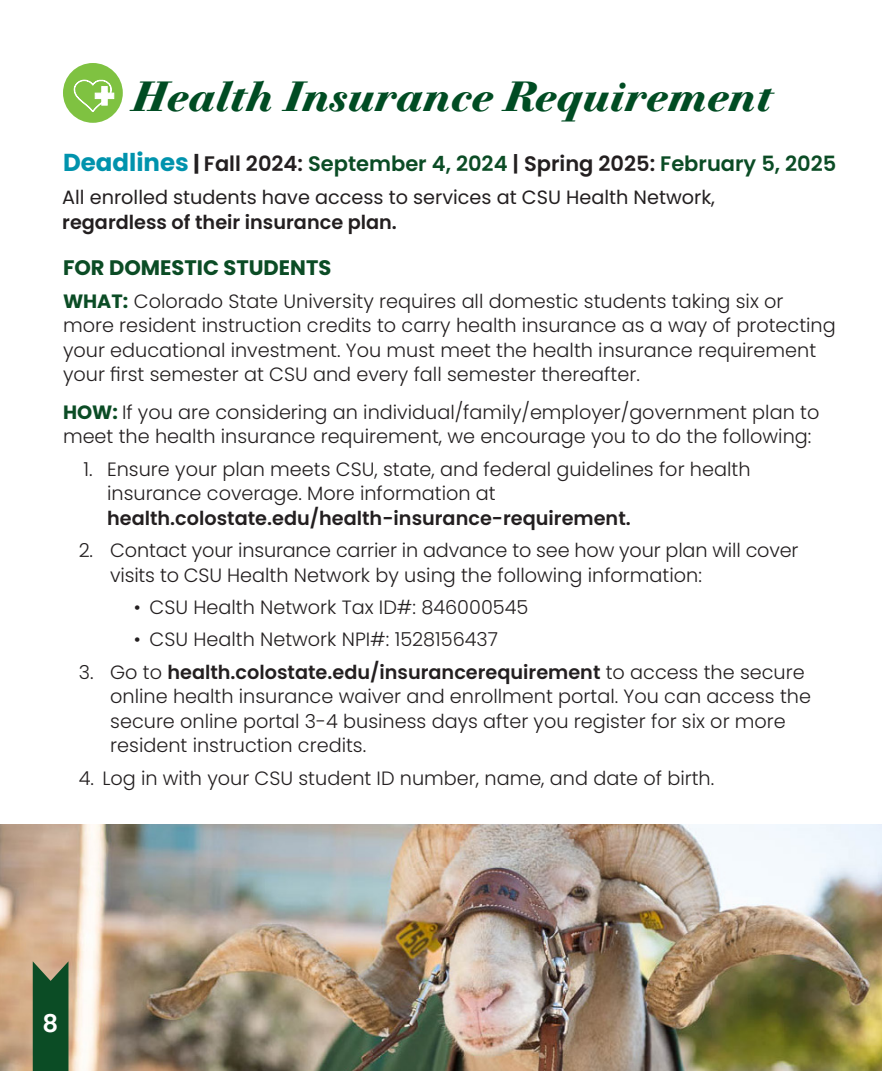
<style>
.page{position:relative;width:882px;height:1071px;background:#fff}
.page>*{position:absolute;margin:0;border:0;box-sizing:border-box;transform-origin:0 0}
.t1{font:42px "Bodoni PTVF Italic";color:#004c23}
.t2{font:600 24.5px "Poppins";color:#fff}
.deadlines{font:600 21px "Poppins";color:#0b4c25}
.t3{font:700 21px "Poppins";color:#0b4c25}
.t4{font:300 19.25px/24.5px "Poppins";color:#231f20}
.body_text__light{font:19.25px/24.5px "Poppins";color:#231f20}
.s1{font-weight:700;font-size:24.5px;color:#0093ad}
.s2{font-weight:700;color:#231f20}
.s3{color:#231f20}
.s4{font-weight:600}
.s5{font-weight:700;color:#0b4c25}
</style>
<div class="page">
<img style="left:0;top:824px;width:882px;height:247px">
<svg style="left:33px;top:961px;width:35px;height:110px"></svg>
<div style="left:63px;top:63px;width:60px;height:60px;background:#7fc241;border-radius:50%"></div>
<svg style="left:73px;top:79px;width:42px;height:33px"></svg>
<p class="t1" style="left:131px;top:67px;width:642px">Health Insurance Requirement</p>
<p class="deadlines" style="left:63px;top:151px;width:775px"><span class="s1">Deadlines</span> <span class="s2">|</span> <span class="s3">Fall 2024:</span> September 4, 2024 <span class="s3">| Spring 2025:</span> February 5, 2025</p>
<p class="body_text__light" style="left:62px;top:185px;width:654px">All enrolled students have access to services at CSU Health Network, <span class="s4">regardless of their insurance plan.</span></p>
<p class="t3" style="left:63px;top:256px;width:270px">FOR DOMESTIC STUDENTS</p>
<p class="t4" style="left:63px;top:289px;width:774px"><span class="s5">WHAT:</span> Colorado State University requires all domestic students taking six or more resident instruction credits to carry health insurance as a way of protecting your educational investment. You must meet the health insurance requirement your first semester at CSU and every fall semester thereafter.</p>
<p class="t4" style="left:63px;top:400px;width:758px"><span class="s5">HOW:</span> If you are considering an individual/family/employer/government plan to meet the health insurance requirement, we encourage you to do the following:</p>
<p class="t4" style="left:107px;top:457px;width:645px;text-indent:-24px">1. Ensure your plan meets CSU, state, and federal guidelines for health insurance coverage. More information at <span class="s4">health.colostate.edu/health-insurance-requirement.</span></p>
<p class="t4" style="left:110px;top:538px;width:690px;text-indent:-32px">2. Contact your insurance carrier in advance to see how your plan will cover visits to CSU Health Network by using the following information:</p>
<p class="t4" style="left:134px;top:595px;width:396px">• CSU Health Network Tax ID#: 846000545</p>
<p class="t4" style="left:134px;top:628px;width:366px">• CSU Health Network NPI#: 1528156437</p>
<p class="t4" style="left:110px;top:660px;width:702px;text-indent:-32px">3. Go to <span class="s4">health.colostate.edu/insurancerequirement</span> to access the secure online health insurance waiver and enrollment portal. You can access the secure online portal 3-4 business days after you register for six or more resident instruction credits.</p>
<p class="t4" style="left:79px;top:766px;width:637px">4. Log in with your CSU student ID number, name, and date of birth.</p>
<p class="t2" style="left:42px;top:1009px;width:17px">8</p>
</div>
